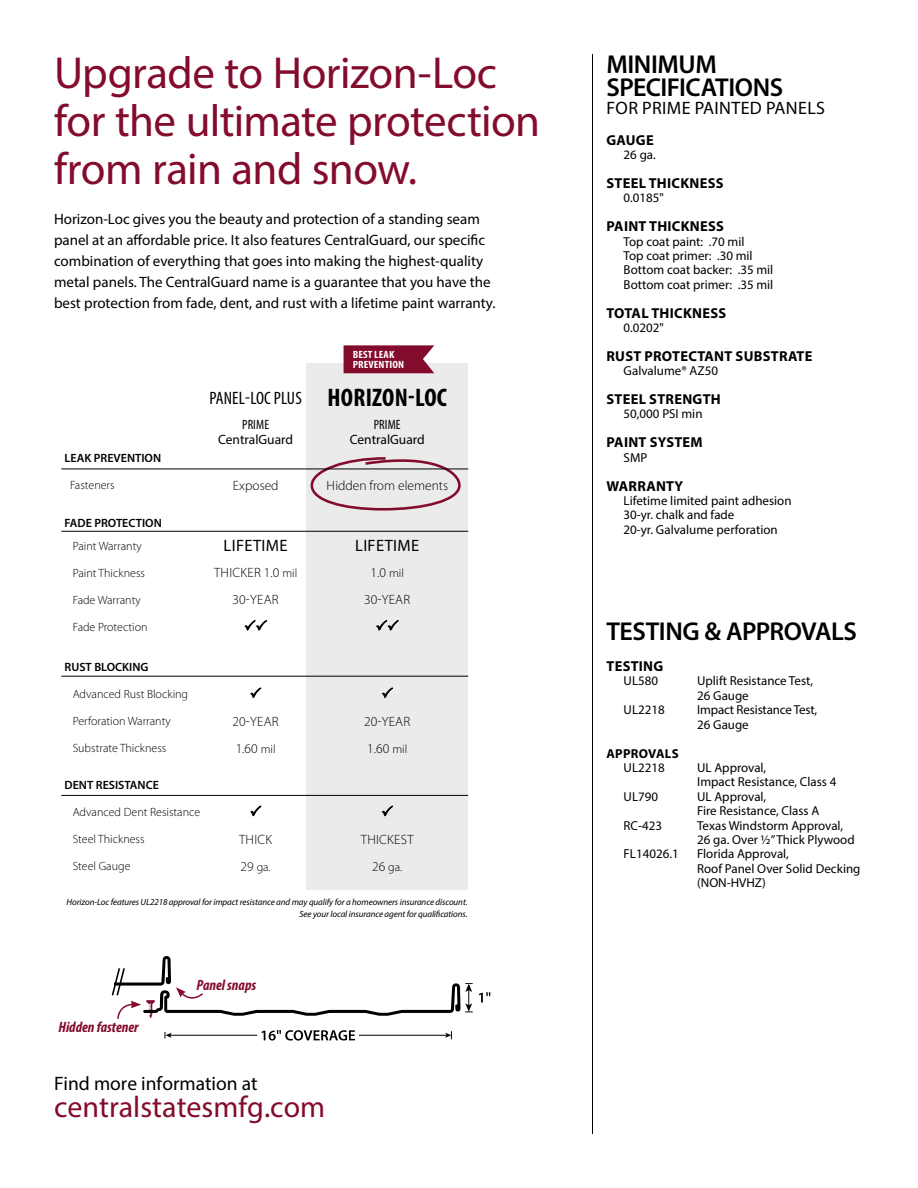
<style>
.page{position:relative;width:918px;height:1188px;background:#fff}
.page>*{position:absolute;margin:0;border:0;box-sizing:border-box;transform-origin:0 0}
.t1{font:45px/48px "Myriad Pro";letter-spacing:-.015em;color:#830b2c}
.t2{font:30px "Myriad Pro";color:#830b2c}
.t3{font:600 25.95px/22.5px "Myriad Pro";letter-spacing:-.015em;color:#000}
.t4{font:19.5px "Myriad Pro";color:#000}
.t5{font:condensed 18px "Myriad Pro";letter-spacing:.01em;color:#000}
.t6{font:18px "Myriad Pro";letter-spacing:.02em;color:#000}
.t7{font:16.5px "Myriad Pro";letter-spacing:.02em;color:#000}
.t8{font:15px/21px "Myriad Pro";color:#000}
.t9{font:italic 700 condensed 15px "Myriad Pro";color:#830b2c}
.t10{font:700 14.4px "Myriad Pro";letter-spacing:.02em;color:#000}
.t11{font:300 13.5px "Myriad Pro";letter-spacing:.02em;color:#000}
.t12{font:300 13.5px "Myriad Pro";color:#000}
.t13{font:13.5px "Myriad Pro";color:#000}
.t14{font:condensed 13.5px "Myriad Pro";letter-spacing:.01em;color:#000}
.t15{font:12.9px/14.4px "Myriad Pro";color:#000}
.t16{font:700 12.9px "Myriad Pro";letter-spacing:.02em;color:#000}
.t17{font:300 12px "Myriad Pro";color:#000}
.t18{font:600 12px "Myriad Pro";color:#000}
.t19{font:700 condensed 10.5px/10.5px "Myriad Pro";letter-spacing:.01em;color:#fff;scale:1.11 1}
.t20{font:italic 9px/12px "Myriad Pro";letter-spacing:-.01em;color:#000;text-align:right}
.s1{font-weight:700;font-size:25.5px}
.s2{font-size:12px}
.s3{font-size:13.5px}
</style>
<div class="page">
<svg style="left:479px;top:992px;width:11px;height:11px"></svg>
<svg style="left:111px;top:956px;width:362px;height:85px"></svg>
<div style="left:306px;top:363px;width:162px;height:527px;background:#ebebec"></div>
<svg style="left:61px;top:468px;width:144px;height:327px"></svg>
<hr style="left:61px;top:531px;width:407px;height:1px;background:#000">
<hr style="left:61px;top:676px;width:407px;height:1px;background:#000">
<hr style="left:61px;top:795px;width:407px;height:1px;background:#000">
<svg style="left:344px;top:345px;width:90px;height:28px;background:#8b1c3b"></svg>
<svg style="left:309px;top:457px;width:153px;height:54px"></svg>
<hr style="left:61px;top:469px;width:407px;height:1px;background:#000">
<hr style="left:592px;top:54px;width:1px;height:1080px;background:#000">
<svg style="left:244px;top:619px;width:24px;height:12px"></svg>
<svg style="left:376px;top:619px;width:23px;height:12px"></svg>
<svg style="left:250px;top:687px;width:12px;height:12px"></svg>
<svg style="left:381px;top:687px;width:12px;height:12px"></svg>
<svg style="left:250px;top:805px;width:12px;height:12px"></svg>
<svg style="left:381px;top:805px;width:12px;height:12px"></svg>
<h1 class="t1" style="left:54px;top:48px;width:488px">Upgrade to Horizon-Loc for the ultimate protection from rain and snow.</h1>
<p class="t8" style="left:54px;top:208px;width:443px">Horizon-Loc gives you the beauty and protection of a standing seam panel at an affordable price. It also features CentralGuard, our specific combination of everything that goes into making the highest-quality metal panels. The CentralGuard name is a guarantee that you have the best protection from fade, dent, and rust with a lifetime paint warranty.</p>
<p class="t19" style="left:353px;top:349px;width:48px">BEST LEAK<br>PREVENTION</p>
<h3 class="t5" style="left:209px;top:387px;width:239px">PANEL-LOC PLUS <span class="s1">HORIZON-LOC</span></h3>
<p class="t14" style="left:242px;top:417px;width:28px">PRIME</p>
<p class="t14" style="left:374px;top:417px;width:29px">PRIME</p>
<p class="t13" style="left:218px;top:431px;width:76px">CentralGuard</p>
<p class="t13" style="left:350px;top:431px;width:76px">CentralGuard</p>
<p class="t18" style="left:65px;top:450px;width:98px">LEAK PREVENTION</p>
<p class="t17" style="left:70px;top:479px;width:46px">Fasteners</p>
<p class="t12" style="left:233px;top:478px;width:47px">Exposed</p>
<p class="t12" style="left:327px;top:478px;width:123px">Hidden from elements</p>
<p class="t18" style="left:65px;top:515px;width:99px">FADE PROTECTION</p>
<p class="t17" style="left:73px;top:539px;width:71px">Paint Warranty</p>
<p class="t7" style="left:224px;top:536px;width:65px">LIFETIME</p>
<p class="t7" style="left:355px;top:536px;width:65px">LIFETIME</p>
<p class="t17" style="left:73px;top:566px;width:74px">Paint Thickness</p>
<p class="t11" style="left:214px;top:565px;width:85px">THICKER 1.0 <span class="s2">mil</span></p>
<p class="t11" style="left:371px;top:565px;width:35px">1.0 <span class="s2">mil</span></p>
<p class="t17" style="left:73px;top:593px;width:70px">Fade Warranty</p>
<p class="t11" style="left:232px;top:592px;width:48px">30-YEAR</p>
<p class="t11" style="left:364px;top:592px;width:48px">30-YEAR</p>
<p class="t17" style="left:73px;top:620px;width:76px">Fade Protection</p>
<p class="t18" style="left:65px;top:659px;width:85px">RUST BLOCKING</p>
<p class="t17" style="left:73px;top:688px;width:117px">Advanced Rust Blocking</p>
<p class="t17" style="left:73px;top:715px;width:100px">Perforation Warranty</p>
<p class="t11" style="left:232px;top:714px;width:48px">20-YEAR</p>
<p class="t11" style="left:364px;top:714px;width:48px">20-YEAR</p>
<p class="t17" style="left:73px;top:742px;width:95px">Substrate Thickness</p>
<p class="t11" style="left:236px;top:741px;width:41px">1.60 <span class="s2">mil</span></p>
<p class="t11" style="left:367px;top:741px;width:41px">1.60 <span class="s2">mil</span></p>
<p class="t18" style="left:65px;top:778px;width:96px">DENT RESISTANCE</p>
<p class="t17" style="left:73px;top:806px;width:129px">Advanced Dent Resistance</p>
<p class="t17" style="left:73px;top:833px;width:73px">Steel Thickness</p>
<p class="t11" style="left:239px;top:832px;width:35px">THICK</p>
<p class="t11" style="left:361px;top:832px;width:54px">THICKEST</p>
<p class="t17" style="left:73px;top:860px;width:59px">Steel Gauge</p>
<p class="t17" style="left:241px;top:860px;width:32px"><span class="s3">29</span> ga.</p>
<p class="t17" style="left:372px;top:860px;width:32px"><span class="s3">26</span> ga.</p>
<p class="t20" style="left:67px;top:896px;width:403px">Horizon-Loc features UL2218 approval for impact resistance and may qualify for a homeowners insurance discount.<br>See your local insurance agent for qualifications.</p>
<p class="t9" style="left:58px;top:1018px;width:82px">Hidden fastener</p>
<p class="t9" style="left:197px;top:975px;width:61px">Panel snaps</p>
<h3 class="t4" style="left:54px;top:1072px;width:205px">Find more information at</h3>
<h2 class="t2" style="left:54px;top:1089px;width:273px">centralstatesmfg.com</h2>
<h3 class="t3" style="left:606px;top:53px;width:179px">MINIMUM<br>SPECIFICATIONS</h3>
<h3 class="t6" style="left:607px;top:97px;width:220px">FOR PRIME PAINTED PANELS</h3>
<p class="t10" style="left:607px;top:130px;width:49px">GAUGE</p>
<p class="t15" style="left:624px;top:147px;width:34px">26 ga.</p>
<p class="t10" style="left:607px;top:174px;width:119px">STEEL THICKNESS</p>
<p class="t15" style="left:624px;top:191px;width:42px">0.0185"</p>
<p class="t10" style="left:607px;top:217px;width:119px">PAINT THICKNESS</p>
<p class="t15" style="left:624px;top:234px;width:151px">Top coat paint: .70 mil<br>Top coat primer: .30 mil<br>Bottom coat backer: .35 mil<br>Bottom coat primer: .35 mil</p>
<p class="t10" style="left:607px;top:303px;width:121px">TOTAL THICKNESS</p>
<p class="t15" style="left:624px;top:320px;width:42px">0.0202"</p>
<p class="t10" style="left:607px;top:347px;width:207px">RUST PROTECTANT SUBSTRATE</p>
<p class="t15" style="left:624px;top:364px;width:96px">Galvalume® AZ50</p>
<p class="t10" style="left:607px;top:390px;width:116px">STEEL STRENGTH</p>
<p class="t15" style="left:624px;top:407px;width:80px">50,000 PSI min</p>
<p class="t10" style="left:607px;top:433px;width:98px">PAINT SYSTEM</p>
<p class="t15" style="left:624px;top:450px;width:25px">SMP</p>
<p class="t10" style="left:607px;top:476px;width:78px">WARRANTY</p>
<p class="t15" style="left:624px;top:493px;width:169px">Lifetime limited paint adhesion<br>30-yr. chalk and fade<br>20-yr. Galvalume perforation</p>
<h3 class="t3" style="left:606px;top:620px;width:252px">TESTING &amp; APPROVALS</h3>
<p class="t10" style="left:607px;top:657px;width:58px">TESTING</p>
<p class="t15" style="left:624px;top:674px;width:36px">UL580</p>
<p class="t15" style="left:697px;top:674px;width:117px">Uplift Resistance Test,<br>26 Gauge</p>
<p class="t15" style="left:624px;top:703px;width:43px">UL2218</p>
<p class="t15" style="left:697px;top:703px;width:122px">Impact Resistance Test,<br>26 Gauge</p>
<p class="t16" style="left:606px;top:745px;width:74px">APPROVALS</p>
<p class="t15" style="left:624px;top:760px;width:43px">UL2218</p>
<p class="t15" style="left:697px;top:760px;width:141px">UL Approval,<br>Impact Resistance, Class 4</p>
<p class="t15" style="left:624px;top:789px;width:36px">UL790</p>
<p class="t15" style="left:697px;top:789px;width:124px">UL Approval,<br>Fire Resistance, Class A</p>
<p class="t15" style="left:624px;top:818px;width:40px">RC-423</p>
<p class="t15" style="left:697px;top:818px;width:159px">Texas Windstorm Approval,<br>26 ga. Over 1/2” Thick Plywood</p>
<p class="t15" style="left:624px;top:847px;width:57px">FL14026.1</p>
<p class="t15" style="left:697px;top:847px;width:165px">Florida Approval,<br>Roof Panel Over Solid Decking (NON-HVHZ)</p>
</div>
